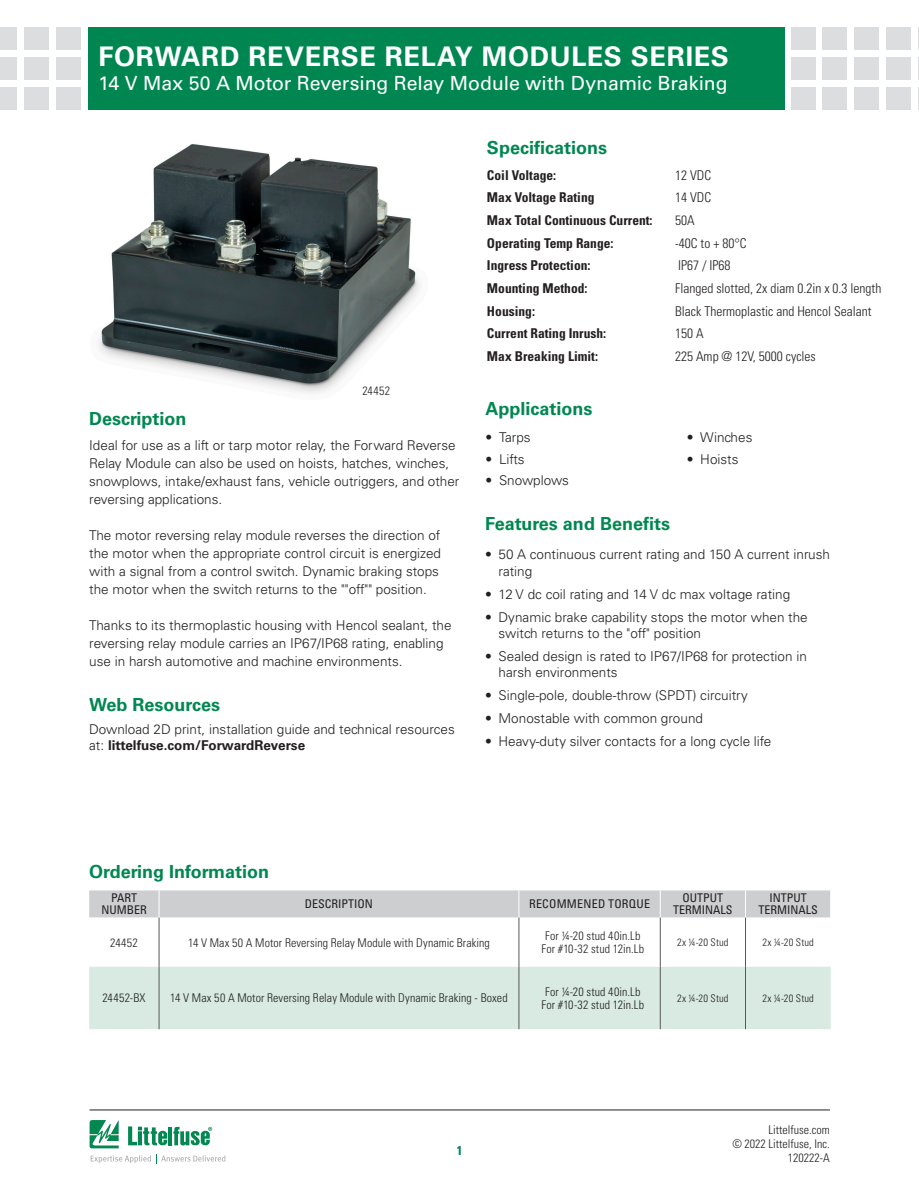
<style>
.page{position:relative;width:919px;height:1191px;background:#fff}
.page>*{position:absolute;margin:0;border:0;box-sizing:border-box;transform-origin:0 0}
.Head_Large{font:700 27px "Univers LT Std";letter-spacing:.025em;color:#fff}
.Head_Large-2{font:19.5px "Univers LT Std";letter-spacing:-.005em;color:#fff}
.Green_Subheads{font:700 18px "Univers LT Std";color:#008751}
.Body_text{font:700 18px "Univers LT Std";color:#008751}
.Body_text-2{font:300 13.5px/18px "Univers LT Std";color:#231f20}
.段落样式1{font:700 condensed 13.5px "Univers LT Std";color:#231f20}
.段落样式1-2{font:300 condensed 13.5px "Univers LT Std";color:#231f20}
.t1{font:700 condensed 12.75px "Univers LT Std";color:#008751}
.Chart_Body{font:300 condensed 12px/14.2px "Univers LT Std";letter-spacing:.005em;color:#231f20;text-align:center}
.Chart_Body-2{font:condensed 12px/12px "Univers LT Std";color:#231f20;text-align:center}
.Chart_Body-3{font:condensed 12px "Univers LT Std";letter-spacing:.02em;color:#231f20}
.Chart_Body-4{font:300 condensed 10.5px "Univers LT Std";letter-spacing:.02em;color:#231f20}
.s1{font-weight:700}
</style>
<div class="page">
<div style="left:56px;top:27px;width:25px;height:23px;background:#dcdddf"></div>
<div style="left:56px;top:57px;width:25px;height:23px;background:#dcdddf"></div>
<div style="left:56px;top:87px;width:25px;height:22px;background:#dcdddf"></div>
<div style="left:24px;top:27px;width:25px;height:23px;background:#dcdddf"></div>
<div style="left:24px;top:57px;width:25px;height:23px;background:#dcdddf"></div>
<div style="left:24px;top:87px;width:25px;height:22px;background:#dcdddf"></div>
<div style="left:0;top:27px;width:17px;height:23px;background:#dcdddf"></div>
<div style="left:0;top:57px;width:17px;height:23px;background:#dcdddf"></div>
<div style="left:0;top:87px;width:17px;height:22px;background:#dcdddf"></div>
<div style="left:790px;top:27px;width:25px;height:23px;background:#dcdddf"></div>
<div style="left:790px;top:57px;width:25px;height:23px;background:#dcdddf"></div>
<div style="left:790px;top:87px;width:25px;height:22px;background:#dcdddf"></div>
<div style="left:854px;top:27px;width:25px;height:23px;background:#dcdddf"></div>
<div style="left:854px;top:57px;width:25px;height:23px;background:#dcdddf"></div>
<div style="left:854px;top:87px;width:25px;height:22px;background:#dcdddf"></div>
<div style="left:822px;top:27px;width:25px;height:23px;background:#dcdddf"></div>
<div style="left:822px;top:57px;width:25px;height:23px;background:#dcdddf"></div>
<div style="left:822px;top:87px;width:25px;height:22px;background:#dcdddf"></div>
<div style="left:886px;top:27px;width:24px;height:23px;background:#dcdddf"></div>
<div style="left:886px;top:57px;width:24px;height:23px;background:#dcdddf"></div>
<div style="left:886px;top:87px;width:24px;height:22px;background:#dcdddf"></div>
<svg style="left:918px;top:27px;width:1px;height:23px"></svg>
<svg style="left:918px;top:57px;width:1px;height:23px"></svg>
<svg style="left:918px;top:87px;width:1px;height:22px"></svg>
<div style="left:88px;top:27px;width:696px;height:82px;background:#008751"></div>
<hr style="left:90px;top:1109px;width:739px;height:1px;background:#231f20">
<svg style="left:90px;top:1120px;width:135px;height:43px"></svg>
<img style="left:98px;top:144px;width:322px;height:249px">
<div style="left:89px;top:966px;width:741px;height:63px;background:#d8eae1"></div>
<svg style="left:89px;top:890px;width:742px;height:76px"></svg>
<hr style="left:159px;top:917px;width:1px;height:49px;background:#57585a">
<hr style="left:518px;top:917px;width:1px;height:49px;background:#57585a">
<hr style="left:660px;top:917px;width:1px;height:49px;background:#57585a">
<hr style="left:745px;top:917px;width:1px;height:49px;background:#57585a">
<hr style="left:159px;top:966px;width:1px;height:63px;background:#57585a">
<hr style="left:518px;top:966px;width:1px;height:63px;background:#57585a">
<hr style="left:660px;top:966px;width:1px;height:63px;background:#57585a">
<hr style="left:745px;top:966px;width:1px;height:63px;background:#57585a">
<p class="Head_Large" style="left:98px;top:41px;width:632px">FORWARD REVERSE RELAY MODULES SERIES</p>
<p class="Head_Large-2" style="left:98px;top:71px;width:630px">14 V Max 50 A Motor Reversing Relay Module with Dynamic Braking</p>
<p class="Chart_Body" style="left:362px;top:384px;width:29px">24452</p>
<p class="Green_Subheads" style="left:89px;top:408px;width:99px">Description</p>
<p class="Body_text-2" style="left:89px;top:436px;width:372px">Ideal for use as a lift or tarp motor relay, the Forward Reverse Relay Module can also be used on hoists, hatches, winches, snowplows, intake/exhaust fans, vehicle outriggers, and other reversing applications.</p>
<p class="Body_text-2" style="left:89px;top:526px;width:353px">The motor reversing relay module reverses the direction of the motor when the appropriate control circuit is energized with a signal from a control switch. Dynamic braking stops the motor when the switch returns to the ""off"" position.</p>
<p class="Body_text-2" style="left:89px;top:616px;width:364px">Thanks to its thermoplastic housing with Hencol sealant, the reversing relay module carries an IP67/IP68 rating, enabling use in harsh automotive and machine environments.</p>
<p class="Green_Subheads" style="left:89px;top:694px;width:132px">Web Resources</p>
<p class="Body_text-2" style="left:89px;top:721px;width:367px;line-height:16.5px">Download 2D print, installation guide and technical resources at: <span class="s1">littelfuse.com/ForwardReverse</span></p>
<p class="Green_Subheads" style="left:487px;top:137px;width:122px">Specifications</p>
<p class="段落样式1" style="left:487px;top:166px;width:71px">Coil Voltage:</p>
<p class="段落样式1-2" style="left:675px;top:167px;width:37px">12 VDC</p>
<p class="段落样式1" style="left:487px;top:189px;width:109px">Max Voltage Rating</p>
<p class="段落样式1-2" style="left:675px;top:189px;width:37px">14 VDC</p>
<p class="段落样式1" style="left:487px;top:212px;width:167px">Max Total Continuous Current:</p>
<p class="段落样式1-2" style="left:675px;top:212px;width:21px">50A</p>
<p class="段落样式1" style="left:487px;top:234px;width:128px">Operating Temp Range:</p>
<p class="段落样式1-2" style="left:675px;top:235px;width:73px">-40C to + 80°C</p>
<p class="段落样式1" style="left:487px;top:257px;width:105px">Ingress Protection:</p>
<p class="段落样式1-2" style="left:678px;top:257px;width:54px">IP67 / IP68</p>
<p class="段落样式1" style="left:487px;top:280px;width:102px">Mounting Method:</p>
<p class="段落样式1-2" style="left:675px;top:280px;width:208px">Flanged slotted, 2x diam 0.2in x 0.3 length</p>
<p class="段落样式1" style="left:487px;top:303px;width:49px">Housing:</p>
<p class="段落样式1-2" style="left:675px;top:303px;width:198px">Black Thermoplastic and Hencol Sealant</p>
<p class="段落样式1" style="left:487px;top:325px;width:121px">Current Rating Inrush:</p>
<p class="段落样式1-2" style="left:675px;top:325px;width:30px">150 A</p>
<p class="段落样式1" style="left:487px;top:348px;width:112px">Max Breaking Limit:</p>
<p class="段落样式1-2" style="left:675px;top:348px;width:142px">225 Amp @ 12V, 5000 cycles</p>
<p class="Green_Subheads" style="left:485px;top:398px;width:109px">Applications</p>
<p class="Body_text-2" style="left:485px;top:428px;width:47px">• Tarps</p>
<p class="Body_text-2" style="left:485px;top:450px;width:41px">• Lifts</p>
<p class="Body_text-2" style="left:485px;top:471px;width:85px">• Snowplows</p>
<p class="Body_text-2" style="left:686px;top:428px;width:67px">• Winches</p>
<p class="Body_text-2" style="left:686px;top:450px;width:53px">• Hoists</p>
<p class="Body_text" style="left:485px;top:513px;width:186px">Features and Benefits</p>
<p class="Body_text-2" style="left:498px;top:546px;width:333px;line-height:16.2px;text-indent:-14px">• 50 A continuous current rating and 150 A current inrush rating</p>
<p class="Body_text-2" style="left:485px;top:585px;width:306px">• 12 V dc coil rating and 14 V dc max voltage rating</p>
<p class="Body_text-2" style="left:498px;top:608px;width:311px;line-height:16.2px;text-indent:-14px">• Dynamic brake capability stops the motor when the switch returns to the "off" position</p>
<p class="Body_text-2" style="left:498px;top:648px;width:310px;line-height:16.2px;text-indent:-14px">• Sealed design is rated to IP67/IP68 for protection in harsh environments</p>
<p class="Body_text-2" style="left:485px;top:686px;width:264px">• Single-pole, double-throw (SPDT) circuitry</p>
<p class="Body_text-2" style="left:485px;top:709px;width:219px">• Monostable with common ground</p>
<p class="Body_text-2" style="left:485px;top:732px;width:288px">• Heavy-duty silver contacts for a long cycle life</p>
<p class="Green_Subheads" style="left:89px;top:861px;width:181px">Ordering Information</p>
<p class="Chart_Body-2" style="left:101px;top:892px;width:47px">PART<br>NUMBER</p>
<p class="Chart_Body-2" style="left:305px;top:898px;width:70px">DESCRIPTION</p>
<p class="Chart_Body-3" style="left:529px;top:896px;width:123px">RECOMMENED TORQUE</p>
<p class="Chart_Body-2" style="left:673px;top:892px;width:61px">OUTPUT<br>TERMINALS</p>
<p class="Chart_Body-2" style="left:758px;top:892px;width:61px">INTPUT<br>TERMINALS</p>
<p class="Chart_Body" style="left:110px;top:935px;width:29px">24452</p>
<p class="Chart_Body" style="left:188px;top:935px;width:303px">14 V Max 50 A Motor Reversing Relay Module with Dynamic Braking</p>
<p class="Chart_Body" style="left:541px;top:928px;width:104px;line-height:13.5px">For 1/4-20 stud 40in.Lb<br>For #10-32 stud 12in.Lb</p>
<p class="Chart_Body-4" style="left:677px;top:936px;width:53px">2x 1/4-20 Stud</p>
<p class="Chart_Body-4" style="left:762px;top:936px;width:53px">2x 1/4-20 Stud</p>
<p class="Chart_Body" style="left:102px;top:991px;width:45px">24452-BX</p>
<p class="Chart_Body" style="left:170px;top:991px;width:339px">14 V Max 50 A Motor Reversing Relay Module with Dynamic Braking - Boxed</p>
<p class="Chart_Body" style="left:541px;top:984px;width:104px;line-height:13.5px">For 1/4-20 stud 40in.Lb<br>For #10-32 stud 12in.Lb</p>
<p class="Chart_Body-4" style="left:677px;top:991px;width:53px">2x 1/4-20 Stud</p>
<p class="Chart_Body-4" style="left:762px;top:991px;width:53px">2x 1/4-20 Stud</p>
<p class="t1" style="left:456px;top:1142px;width:7px">1</p>
<p class="Chart_Body" style="left:732px;top:1122px;width:99px;text-align:right">Littelfuse.com<br>© 2022 Littelfuse, Inc.<br>120222-A</p>
</div>
